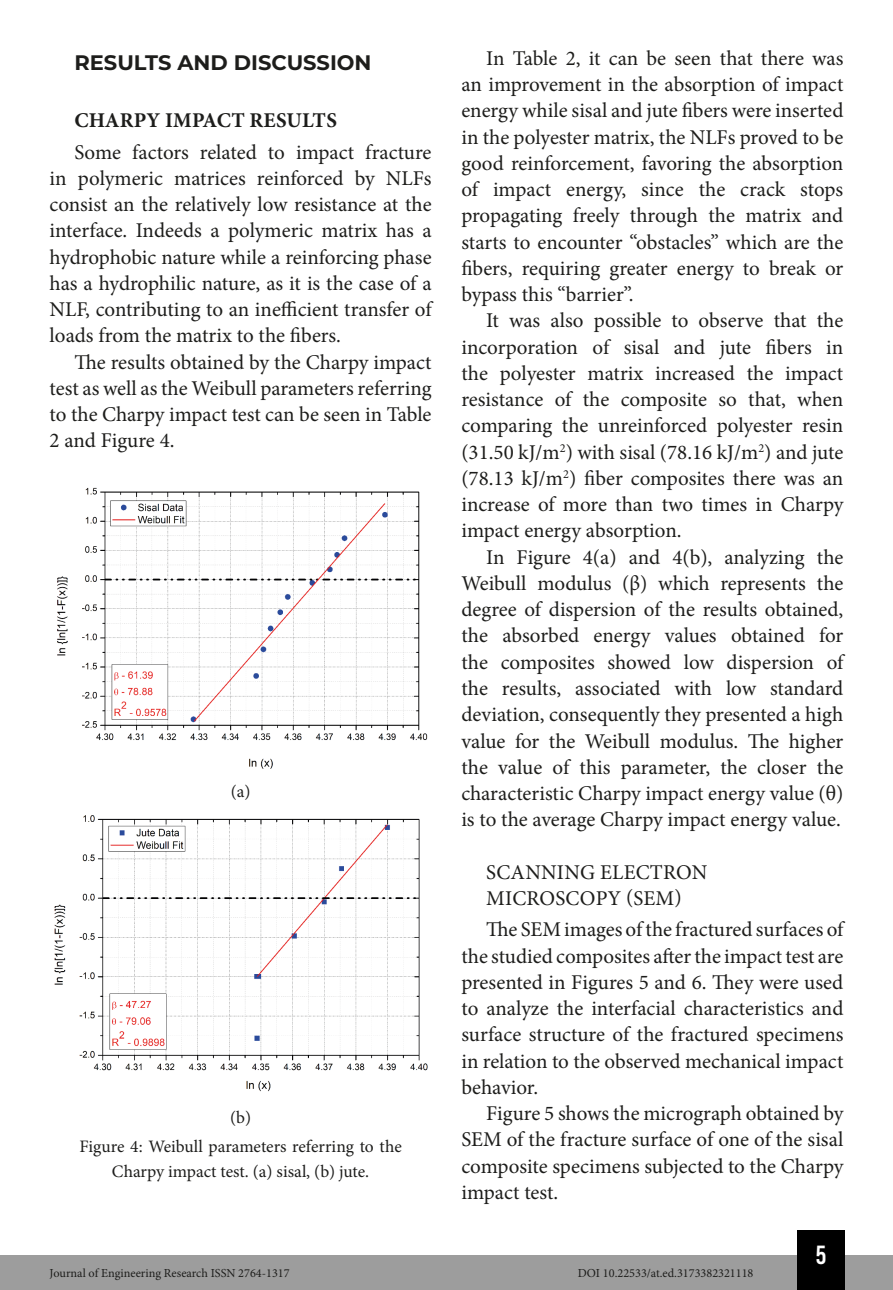
<style>
.page{position:relative;width:893px;height:1290px;background:#fff}
.page>*{position:absolute;margin:0;border:0;box-sizing:border-box;transform-origin:0 0}
.t1{font:26.25px "Bebas Kai";color:#fff}
.t2{font:21px/26.2px "Minion Pro";color:#1d1d1b;text-align:justify}
.t3{font:700 21px "Montserrat";color:#1d1d1b}
.t4{font:700 21px "Minion Pro";letter-spacing:.01em;color:#1d1d1b}
.t5{font:17.5px/29.4px "Minion Pro";color:#1d1d1b;text-align:center}
.t6{font:12.25px "Minion Pro";color:#1d1d1b}
</style>
<div class="page">
<div style="left:0;top:1255px;width:893px;height:35px;background:#9d9d9d"></div>
<div style="left:797px;top:1230px;width:48px;height:60px;background:#000"></div>
<img style="left:57px;top:487px;width:371px;height:282px">
<img style="left:54px;top:815px;width:374px;height:277px">
<p class="t3" style="left:74px;top:47px;width:299px">RESULTS AND DISCUSSION</p>
<p class="t4" style="left:75px;top:106px;width:264px">CHARPY IMPACT RESULTS</p>
<p class="t2" style="left:50px;top:139px;width:383px;text-indent:25px">Some factors related to impact fracture in polymeric matrices reinforced by NLFs consist an the relatively low resistance at the interface. Indeeds a polymeric matrix has a hydrophobic nature while a reinforcing phase has a hydrophilic nature, as it is the case of a NLF, contributing to an inefficient transfer of loads from the matrix to the fibers.</p>
<p class="t2" style="left:50px;top:349px;width:384px;text-indent:25px">The results obtained by the Charpy impact test as well as the Weibull parameters referring to the Charpy impact test can be seen in Table 2 and Figure 4.</p>
<p class="t5" style="left:231px;top:776px;width:21px">(a)</p>
<p class="t5" style="left:79px;top:1102px;width:324px">(b)<br>Figure 4: Weibull parameters referring to the</p>
<p class="t5" style="left:112px;top:1156px;width:259px">Charpy impact test. (a) sisal, (b) jute.</p>
<p class="t2" style="left:461px;top:45px;width:384px;text-indent:25px">In Table 2, it can be seen that there was an improvement in the absorption of impact energy while sisal and jute fibers were inserted in the polyester matrix, the NLFs proved to be good reinforcement, favoring the absorption of impact energy, since the crack stops propagating freely through the matrix and starts to encounter “obstacles” which are the fibers, requiring greater energy to break or bypass this “barrier”.</p>
<p class="t2" style="left:461px;top:308px;width:383px;text-indent:25px">It was also possible to observe that the incorporation of sisal and jute fibers in the polyester matrix increased the impact resistance of the composite so that, when comparing the unreinforced polyester resin (31.50 kJ/m<sup>2</sup>) with sisal (78.16 kJ/m<sup>2</sup>) and jute (78.13 kJ/m<sup>2</sup>) fiber composites there was an increase of more than two times in Charpy impact energy absorption.</p>
<p class="t2" style="left:461px;top:544px;width:383px;text-indent:25px">In Figure 4(a) and 4(b), analyzing the Weibull modulus (β) which represents the degree of dispersion of the results obtained, the absorbed energy values obtained for the composites showed low dispersion of the results, associated with low standard deviation, consequently they presented a high value for the Weibull modulus. The higher the value of this parameter, the closer the characteristic Charpy impact energy value (θ) is to the average Charpy impact energy value.</p>
<p class="t2" style="left:486px;top:859px;width:223px">SCANNING ELECTRON<br>MICROSCOPY (SEM)</p>
<p class="t2" style="left:461px;top:916px;width:384px;text-indent:25px">The SEM images of the fractured surfaces of the studied composites after the impact test are presented in Figures 5 and 6. They were used to analyze the interfacial characteristics and surface structure of the fractured specimens in relation to the observed mechanical impact behavior.</p>
<p class="t2" style="left:461px;top:1100px;width:384px;text-indent:25px">Figure 5 shows the micrograph obtained by SEM of the fracture surface of one of the sisal composite specimens subjected to the Charpy impact test.</p>
<p class="t1" style="left:816px;top:1241px;width:12px">5</p>
<p class="t6" style="left:50px;top:1265px;width:242px">Journal of Engineering Research ISSN 2764-1317</p>
<p class="t6" style="left:578px;top:1265px;width:177px">DOI 10.22533/at.ed.3173382321118</p>
</div>
